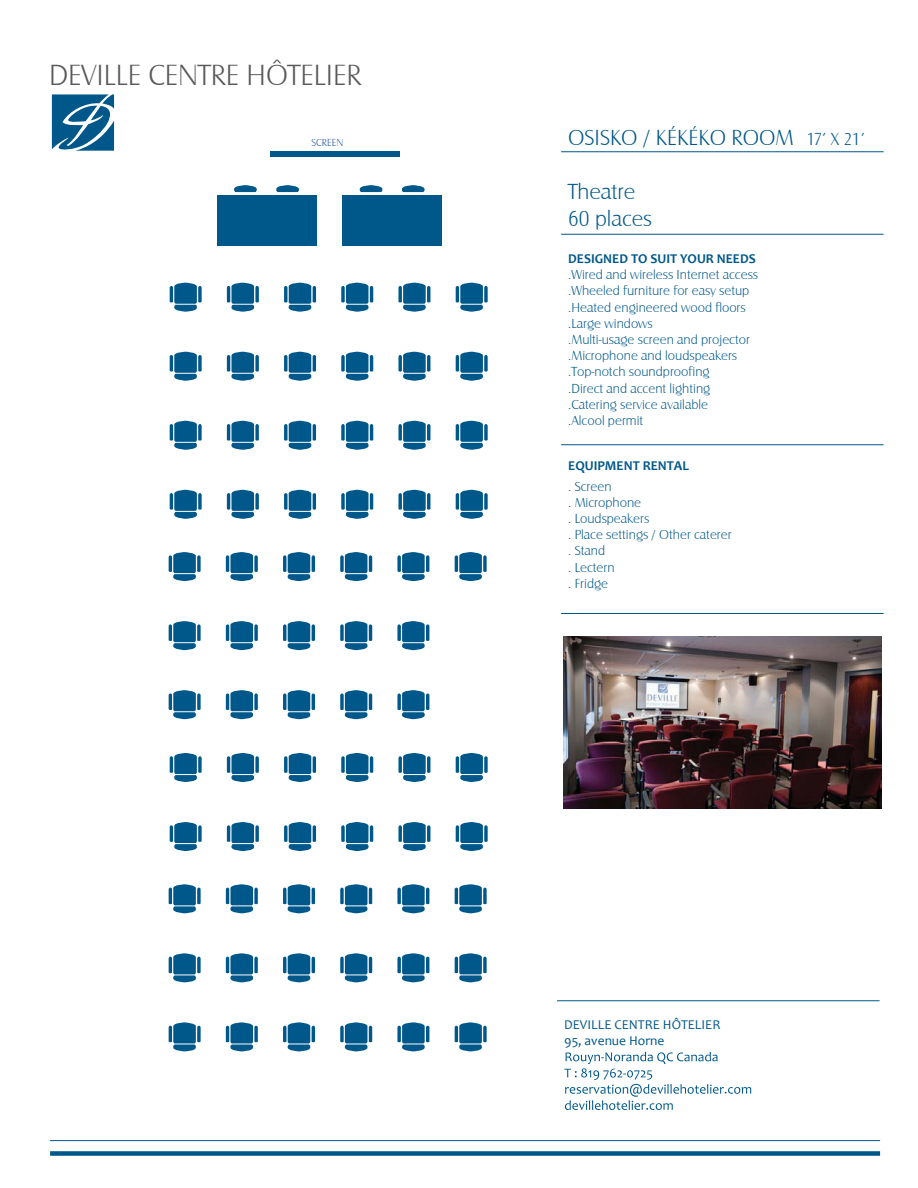
<style>
.page{position:relative;width:918px;height:1188px;background:#fff}
.page>*{position:absolute;margin:0;border:0;box-sizing:border-box;transform-origin:0 0}
.t1{font:30.15px "Castle T Ligh";color:#58595b}
.t2{font:22.5px/27px "Castle T Ligh";color:#00588a}
.t3{font:18px "Castle T Ligh";color:#00588a}
.t4{font:13.5px/16.2px "Castle T Ligh";color:#00588a}
.t5{font:700 13.5px "Candara";color:#00588a}
.t6{font:13.5px/16.2px "Candara";color:#00588a}
.t7{font:10.5px "Castle T Ligh";color:#2457a0}
</style>
<div class="page">
<hr style="left:50px;top:1140px;width:830px;height:1px;background:#00588a">
<div style="left:50px;top:1151px;width:830px;height:5px;background:#00588a"></div>
<svg style="left:52px;top:94px;width:63px;height:57px"></svg>
<svg style="left:564px;top:1052px;width:187px;height:58px"></svg>
<div style="left:270px;top:151px;width:130px;height:5px;background:#00588a"></div>
<svg style="left:341px;top:283px;width:32px;height:29px"></svg>
<svg style="left:398px;top:283px;width:32px;height:29px"></svg>
<svg style="left:456px;top:283px;width:32px;height:29px"></svg>
<svg style="left:170px;top:283px;width:32px;height:29px"></svg>
<svg style="left:227px;top:283px;width:32px;height:29px"></svg>
<svg style="left:284px;top:283px;width:32px;height:29px"></svg>
<svg style="left:341px;top:352px;width:32px;height:29px"></svg>
<svg style="left:398px;top:352px;width:32px;height:29px"></svg>
<svg style="left:456px;top:352px;width:32px;height:29px"></svg>
<svg style="left:170px;top:352px;width:32px;height:29px"></svg>
<svg style="left:227px;top:352px;width:32px;height:29px"></svg>
<svg style="left:284px;top:352px;width:32px;height:29px"></svg>
<svg style="left:234px;top:185px;width:23px;height:7px"></svg>
<svg style="left:276px;top:185px;width:23px;height:7px"></svg>
<div style="left:217px;top:195px;width:99px;height:50px;background:#00588a"></div>
<svg style="left:360px;top:185px;width:22px;height:7px"></svg>
<svg style="left:402px;top:185px;width:23px;height:7px"></svg>
<div style="left:342px;top:195px;width:100px;height:50px;background:#00588a"></div>
<hr style="left:557px;top:1000px;width:323px;height:1px;background:#00588a">
<hr style="left:561px;top:151px;width:323px;height:1px;background:#00588a">
<hr style="left:561px;top:234px;width:323px;height:1px;background:#00588a">
<hr style="left:561px;top:444px;width:323px;height:1px;background:#00588a">
<hr style="left:561px;top:613px;width:323px;height:1px;background:#00588a">
<svg style="left:341px;top:421px;width:32px;height:29px"></svg>
<svg style="left:398px;top:421px;width:32px;height:29px"></svg>
<svg style="left:456px;top:421px;width:32px;height:29px"></svg>
<svg style="left:170px;top:421px;width:32px;height:29px"></svg>
<svg style="left:227px;top:421px;width:32px;height:29px"></svg>
<svg style="left:284px;top:421px;width:32px;height:29px"></svg>
<svg style="left:341px;top:490px;width:32px;height:29px"></svg>
<svg style="left:398px;top:490px;width:32px;height:29px"></svg>
<svg style="left:456px;top:490px;width:32px;height:29px"></svg>
<svg style="left:170px;top:490px;width:32px;height:29px"></svg>
<svg style="left:227px;top:490px;width:32px;height:29px"></svg>
<svg style="left:284px;top:490px;width:32px;height:29px"></svg>
<svg style="left:340px;top:552px;width:32px;height:29px"></svg>
<svg style="left:397px;top:552px;width:32px;height:29px"></svg>
<svg style="left:455px;top:552px;width:32px;height:29px"></svg>
<svg style="left:169px;top:552px;width:32px;height:29px"></svg>
<svg style="left:226px;top:552px;width:32px;height:29px"></svg>
<svg style="left:283px;top:552px;width:32px;height:29px"></svg>
<svg style="left:340px;top:621px;width:32px;height:29px"></svg>
<svg style="left:397px;top:621px;width:32px;height:29px"></svg>
<svg style="left:169px;top:621px;width:32px;height:29px"></svg>
<svg style="left:226px;top:621px;width:32px;height:29px"></svg>
<svg style="left:283px;top:621px;width:32px;height:29px"></svg>
<svg style="left:340px;top:690px;width:33px;height:30px"></svg>
<svg style="left:397px;top:690px;width:33px;height:30px"></svg>
<svg style="left:169px;top:690px;width:32px;height:30px"></svg>
<svg style="left:226px;top:690px;width:32px;height:30px"></svg>
<svg style="left:283px;top:690px;width:32px;height:30px"></svg>
<svg style="left:341px;top:753px;width:32px;height:29px"></svg>
<svg style="left:398px;top:753px;width:32px;height:29px"></svg>
<svg style="left:456px;top:753px;width:32px;height:29px"></svg>
<svg style="left:170px;top:753px;width:32px;height:29px"></svg>
<svg style="left:227px;top:753px;width:32px;height:29px"></svg>
<svg style="left:284px;top:753px;width:32px;height:29px"></svg>
<svg style="left:341px;top:822px;width:32px;height:29px"></svg>
<svg style="left:398px;top:822px;width:32px;height:29px"></svg>
<svg style="left:456px;top:822px;width:32px;height:29px"></svg>
<svg style="left:170px;top:822px;width:32px;height:29px"></svg>
<svg style="left:227px;top:822px;width:32px;height:29px"></svg>
<svg style="left:284px;top:822px;width:32px;height:29px"></svg>
<svg style="left:340px;top:884px;width:32px;height:29px"></svg>
<svg style="left:397px;top:884px;width:32px;height:29px"></svg>
<svg style="left:455px;top:884px;width:32px;height:29px"></svg>
<svg style="left:169px;top:884px;width:32px;height:29px"></svg>
<svg style="left:226px;top:884px;width:32px;height:29px"></svg>
<svg style="left:283px;top:884px;width:32px;height:29px"></svg>
<svg style="left:340px;top:953px;width:32px;height:29px"></svg>
<svg style="left:397px;top:953px;width:32px;height:29px"></svg>
<svg style="left:455px;top:953px;width:32px;height:29px"></svg>
<svg style="left:169px;top:953px;width:32px;height:29px"></svg>
<svg style="left:226px;top:953px;width:32px;height:29px"></svg>
<svg style="left:283px;top:953px;width:32px;height:29px"></svg>
<svg style="left:340px;top:1022px;width:33px;height:30px"></svg>
<svg style="left:397px;top:1022px;width:33px;height:30px"></svg>
<svg style="left:455px;top:1022px;width:32px;height:29px"></svg>
<svg style="left:169px;top:1022px;width:32px;height:30px"></svg>
<svg style="left:226px;top:1022px;width:32px;height:30px"></svg>
<svg style="left:283px;top:1022px;width:32px;height:30px"></svg>
<img style="left:563px;top:636px;width:318px;height:173px">
<h1 class="t1" style="left:49px;top:59px;width:314px">DEVILLE CENTRE HÔTELIER</h1>
<h2 class="t2" style="left:568px;top:124px;width:227px">OSISKO / KÉKÉKO ROOM</h2>
<h2 class="t2" style="left:568px;top:178px;width:85px">Theatre<br>60 places</h2>
<p class="t5" style="left:568px;top:250px;width:189px">DESIGNED TO SUIT YOUR NEEDS</p>
<p class="t4" style="left:568px;top:267px;width:191px">.Wired and wireless Internet access .Wheeled furniture for easy setup .Heated engineered wood floors .Large windows<br>.Multi-usage screen and projector .Microphone and loudspeakers .Top-notch soundproofing<br>.Direct and accent lighting .Catering service available<br>.Alcool permit</p>
<p class="t7" style="left:312px;top:137px;width:34px">SCREEN</p>
<h3 class="t3" style="left:807px;top:129px;width:60px">17’ X 21’</h3>
<p class="t5" style="left:568px;top:458px;width:122px">EQUIPMENT RENTAL</p>
<p class="t4" style="left:568px;top:478px;width:165px">. Screen<br>. Microphone<br>. Loudspeakers<br>. Place settings / Other caterer . Stand<br>. Lectern<br>. Fridge</p>
<p class="t6" style="left:564px;top:1016px;width:158px">DEVILLE CENTRE HÔTELIER<br>95, avenue Horne</p>
</div>
